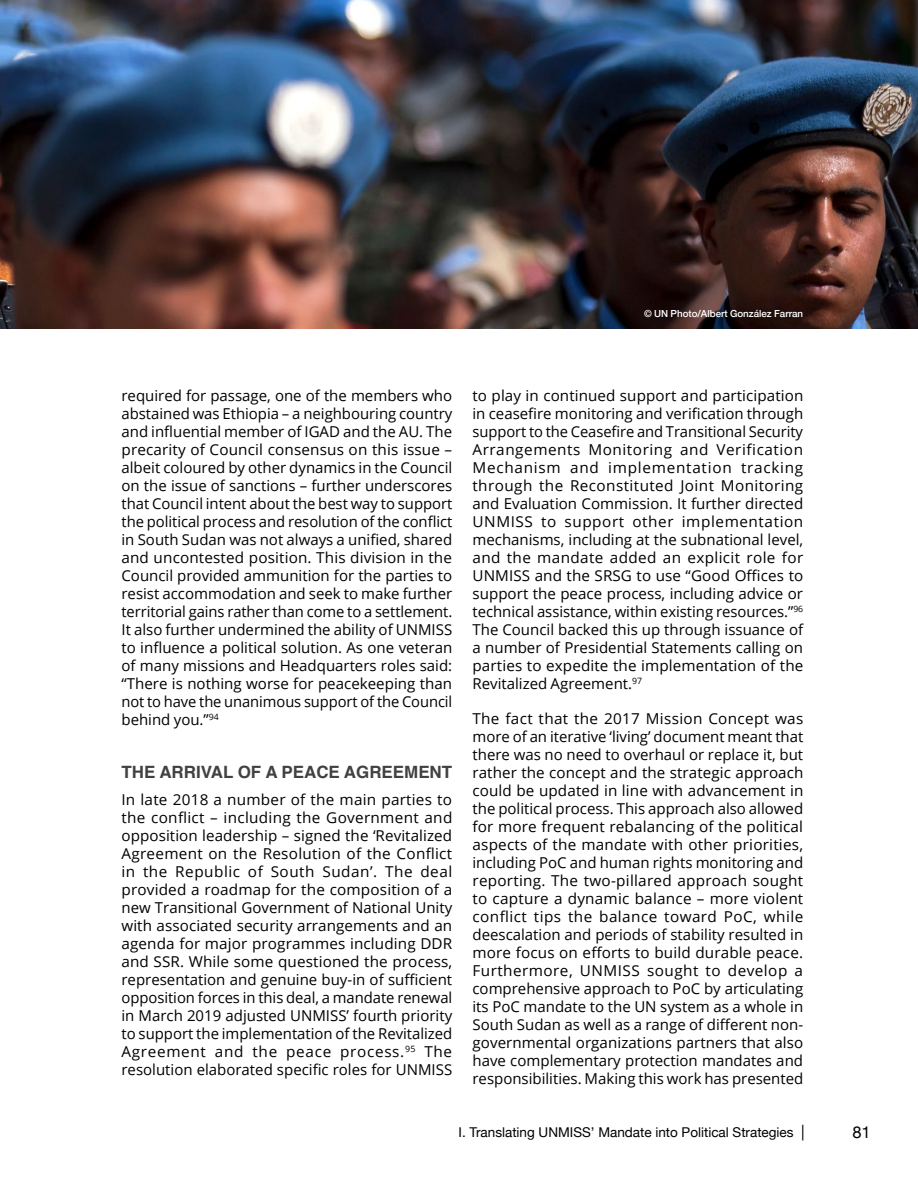
<style>
.page{position:relative;width:918px;height:1188px;background:#fff}
.page>*{position:absolute;margin:0;border:0;box-sizing:border-box;transform-origin:0 0}
.t1{font:700 16.95px "Helvetica";color:#414042}
.t2{font:16.5px "Helvetica Neue";color:#000}
.t3{font:15px/18px "Open Sans";color:#000;text-align:justify}
.t4{font:13.5px "Helvetica Neue";color:#000}
.t5{font:500 9.75px "Helvetica Neue";color:#fff}
</style>
<div class="page">
<svg style="left:802px;top:1125px;width:1px;height:15px"></svg>
<img style="left:0;top:0;width:918px;height:328px">
<p class="t5" style="left:644px;top:305px;width:161px">© UN Photo/Albert González Farran</p>
<p class="t3" style="left:122px;top:387px;width:332px">required for passage, one of the members who abstained was Ethiopia – a neighbouring country and influential member of IGAD and the AU. The precarity of Council consensus on this issue – albeit coloured by other dynamics in the Council on the issue of sanctions – further underscores that Council intent about the best way to support the political process and resolution of the conflict in South Sudan was not always a unified, shared and uncontested position. This division in the Council provided ammunition for the parties to resist accommodation and seek to make further territorial gains rather than come to a settlement.<br>It also further undermined the ability of UNMISS to influence a political solution. As one veteran of many missions and Headquarters roles said: “There is nothing worse for peacekeeping than not to have the unanimous support of the Council behind you.”<sup>94</sup></p>
<p class="t1" style="left:122px;top:759px;width:332px">THE ARRIVAL OF A PEACE AGREEMENT</p>
<p class="t3" style="left:122px;top:790px;width:332px">In late 2018 a number of the main parties to the conflict – including the Government and opposition leadership – signed the ‘Revitalized Agreement on the Resolution of the Conflict in the Republic of South Sudan’. The deal provided a roadmap for the composition of a new Transitional Government of National Unity with associated security arrangements and an agenda for major programmes including DDR and SSR. While some questioned the process, representation and genuine buy-in of sufficient opposition forces in this deal, a mandate renewal in March 2019 adjusted UNMISS’ fourth priority to support the implementation of the Revitalized Agreement and the peace process.<sup>95</sup> The resolution elaborated specific roles for UNMISS</p>
<p class="t3" style="left:472px;top:387px;width:332px">to play in continued support and participation in ceasefire monitoring and verification through support to the Ceasefire and Transitional Security Arrangements Monitoring and Verification Mechanism and implementation tracking through the Reconstituted Joint Monitoring and Evaluation Commission. It further directed UNMISS to support other implementation mechanisms, including at the subnational level, and the mandate added an explicit role for UNMISS and the SRSG to use “Good Offices to support the peace process, including advice or technical assistance, within existing resources.”<sup>96<br></sup>The Council backed this up through issuance of a number of Presidential Statements calling on parties to expedite the implementation of the Revitalized Agreement.<sup>97</sup></p>
<p class="t3" style="left:472px;top:709px;width:332px">The fact that the 2017 Mission Concept was more of an iterative ‘living’ document meant that there was no need to overhaul or replace it, but rather the concept and the strategic approach could be updated in line with advancement in the political process. This approach also allowed for more frequent rebalancing of the political aspects of the mandate with other priorities, including PoC and human rights monitoring and reporting. The two-pillared approach sought to capture a dynamic balance – more violent conflict tips the balance toward PoC, while deescalation and periods of stability resulted in more focus on efforts to build durable peace.<br>Furthermore, UNMISS sought to develop a comprehensive approach to PoC by articulating its PoC mandate to the UN system as a whole in South Sudan as well as a range of different non&shy;governmental organizations partners that also have complementary protection mandates and responsibilities. Making this work has presented</p>
<p class="t4" style="left:459px;top:1123px;width:337px">I. Translating UNMISS’ Mandate into Political Strategies</p>
<p class="t2" style="left:852px;top:1121px;width:20px">81</p>
</div>
